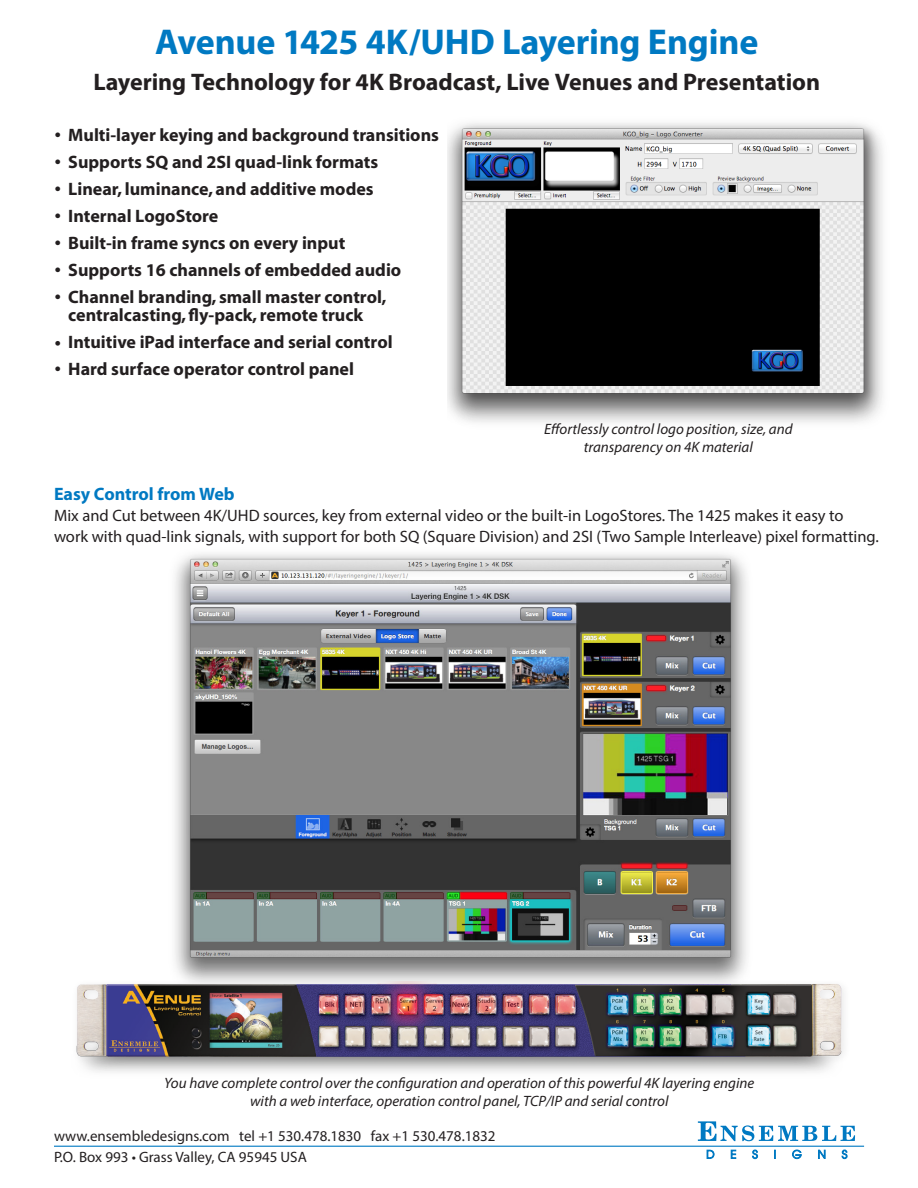
<style>
.page{position:relative;width:918px;height:1188px;background:#fff}
.page>*{position:absolute;margin:0;border:0;box-sizing:border-box;transform-origin:0 0}
.t1{font:700 36px "Myriad Pro";letter-spacing:-.005em;color:#0079c2}
.t2{font:700 24px "Myriad Pro";letter-spacing:-.005em;color:#231f20}
.t3{font:700 18px/18px "Myriad";color:#231f20;text-align:center}
.t4{font:700 18px "Myriad Pro";color:#231f20}
.Heads{font:700 18px "Myriad Pro";color:#0079c2}
.Body_Copy{font:16.5px/21px "Myriad Pro";color:#231f20}
._2013_Caption_Italic{font:italic 15px/18px "Myriad Pro";color:#231f20;text-align:center}
.t5{font:15px/21px "Myriad Pro";color:#231f20}
</style>
<div class="page">
<svg style="left:698px;top:1121px;width:157px;height:20px"></svg>
<svg style="left:707px;top:1150px;width:8px;height:9px"></svg>
<svg style="left:731px;top:1150px;width:5px;height:9px"></svg>
<svg style="left:752px;top:1150px;width:6px;height:9px"></svg>
<svg style="left:774px;top:1150px;width:2px;height:9px"></svg>
<svg style="left:792px;top:1150px;width:10px;height:9px"></svg>
<svg style="left:818px;top:1150px;width:8px;height:9px"></svg>
<svg style="left:842px;top:1150px;width:6px;height:9px"></svg>
<hr style="left:54px;top:1146px;width:810px;height:1px;background:#0079c2">
<img style="left:175px;top:554px;width:572px;height:422px">
<div style="left:71px;top:976px;width:780px;height:107px;background:#231f20;opacity:.1"></div>
<img style="left:71px;top:981px;width:780px;height:102px">
<img style="left:447px;top:123px;width:436px;height:300px">
<p class="t1" style="left:155px;top:18px;width:605px">Avenue 1425 4K/UHD Layering Engine</p>
<p class="t2" style="left:94px;top:66px;width:728px">Layering Technology for 4K Broadcast, Live Venues and Presentation</p>
<p class="t3" style="left:55px;top:127px;width:386px">• Multi-layer keying and background transitions</p>
<p class="t3" style="left:55px;top:154px;width:325px">• Supports SQ and 2SI quad-link formats</p>
<p class="t3" style="left:55px;top:181px;width:321px">• Linear, luminance, and additive modes</p>
<p class="t3" style="left:55px;top:208px;width:165px">• Internal LogoStore</p>
<p class="t3" style="left:55px;top:235px;width:292px">• Built-in frame syncs on every input</p>
<p class="t3" style="left:55px;top:262px;width:348px">• Supports 16 channels of embedded audio</p>
<p class="t3" style="left:55px;top:289px;width:333px">• Channel branding, small master control, centralcasting, fly-pack, remote truck</p>
<p class="t4" style="left:55px;top:330px;width:339px">• Intuitive iPad interface and serial control</p>
<p class="t3" style="left:55px;top:361px;width:301px">• Hard surface operator control panel</p>
<p class="_2013_Caption_Italic" style="left:544px;top:420px;width:250px">Effortlessly control logo position, size, and transparency on 4K material</p>
<p class="Heads" style="left:54px;top:482px;width:182px">Easy Control from Web</p>
<p class="Body_Copy" style="left:54px;top:504px;width:826px">Mix and Cut between 4K/UHD sources, key from external video or the built-in LogoStores. The 1425 makes it easy to work with quad-link signals, with support for both SQ (Square Division) and 2SI (Two Sample Interleave) pixel formatting.</p>
<p class="_2013_Caption_Italic" style="left:164px;top:1074px;width:592px">You have complete control over the configuration and operation of this powerful 4K layering engine with a web interface, operation control panel, TCP/IP and serial control</p>
<p class="t5" style="left:54px;top:1125px;width:443px">www.ensembledesigns.com tel +1 530.478.1830 fax +1 530.478.1832<br>P.O. Box 993 • Grass Valley, CA 95945 USA</p>
</div>
